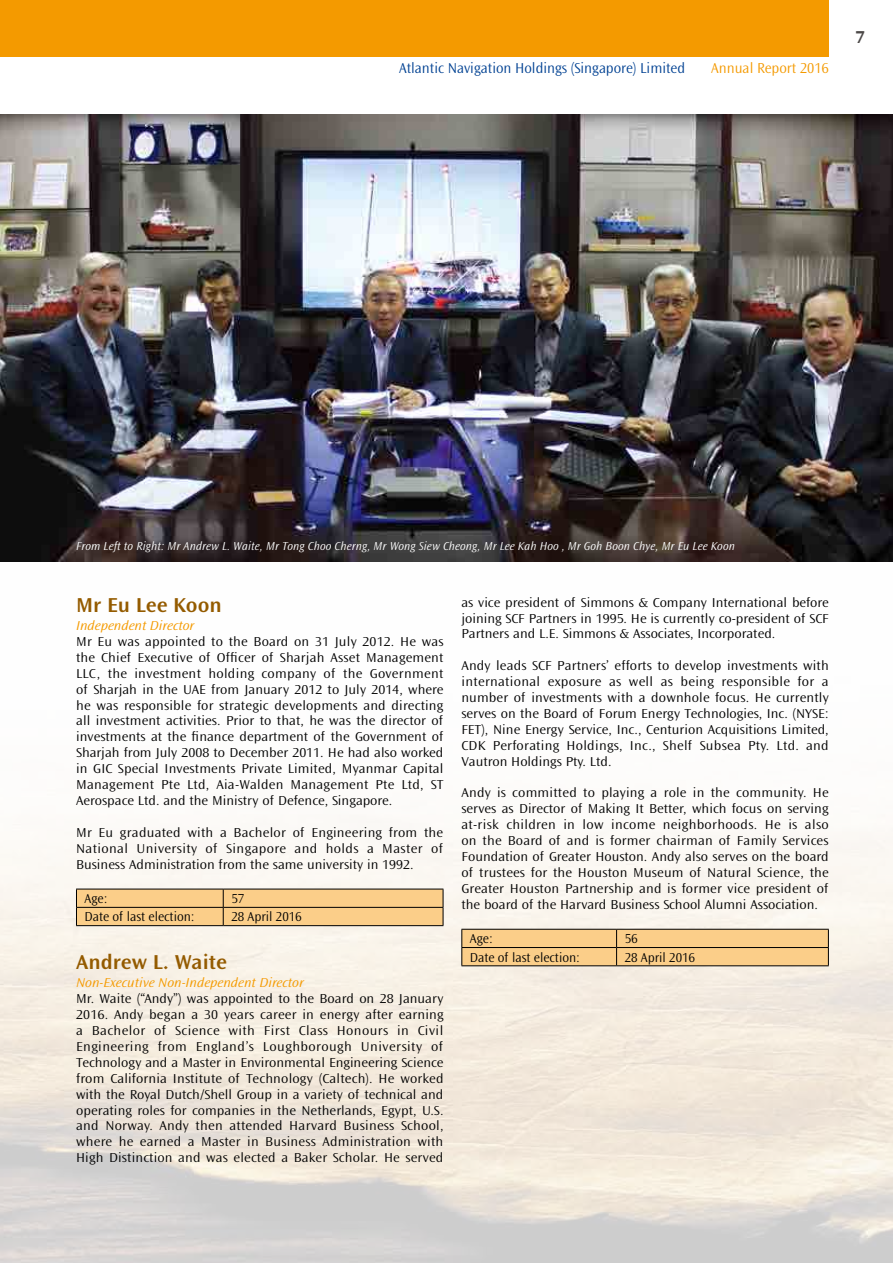
<style>
.page{position:relative;width:893px;height:1263px;background:#fff}
.page>*{position:absolute;margin:0;border:0;box-sizing:border-box;transform-origin:0 0}
.t1{font:600 21px "Ocean Sans Std";color:#945b00;scale:1.08 1}
.t2{font:700 18px "Ocean Sans Std";color:#4c4948}
.t3{font:300 15px "Ocean Sans Std";color:#004192}
.t4{font:300 15px "Ocean Sans Std";color:#f49a00}
.t5{font:300 13.5px/15.9px "Ocean Sans Std";color:#000;text-align:justify;scale:1.08 1}
.t6{font:300 13.5px "Ocean Sans Std";color:#000}
.t7{font:italic 300 13.5px "Ocean Sans Std";color:#f49a00;scale:1.08 1}
.t8{font:italic 300 12px "Ocean Sans Std";letter-spacing:.01em;color:#fff}
</style>
<div class="page">
<img style="left:0;top:561px;width:893px;height:702px">
<div style="left:0;top:0;width:829px;height:57px;background:#f49a00"></div>
<svg style="left:76px;top:889px;width:368px;height:37px;background:#eec382"></svg>
<hr style="left:76px;top:925px;width:147px;height:1px;background:#000">
<hr style="left:223px;top:925px;width:220px;height:1px;background:#000">
<svg style="left:461px;top:929px;width:368px;height:36px;background:#ecc281"></svg>
<hr style="left:461px;top:965px;width:156px;height:1px;background:#000">
<hr style="left:617px;top:965px;width:212px;height:1px;background:#000">
<img style="left:0;top:115px;width:893px;height:446px">
<p class="t3" style="left:399px;top:60px;width:288px">Atlantic Navigation Holdings (Singapore) Limited</p>
<p class="t4" style="left:711px;top:60px;width:119px">Annual Report 2016</p>
<h2 class="t2" style="left:855px;top:27px;width:11px">7</h2>
<p class="t8" style="left:76px;top:539px;width:660px">From Left to Right: Mr Andrew L. Waite, Mr Tong Choo Cherng, Mr Wong Siew Cheong, Mr Lee Kah Hoo , Mr Goh Boon Chye, Mr Eu Lee Koon</p>
<h1 class="t1" style="left:76px;top:593px;width:136px">Mr Eu Lee Koon</h1>
<p class="t7" style="left:76px;top:618px;width:111px">Independent Director</p>
<p class="t5" style="left:76px;top:634px;width:342px">Mr Eu was appointed to the Board on 31 July 2012. He was the Chief Executive of Officer of Sharjah Asset Management LLC, the investment holding company of the Government of Sharjah in the UAE from January 2012 to July 2014, where he was responsible for strategic developments and directing all investment activities. Prior to that, he was the director of investments at the finance department of the Government of Sharjah from July 2008 to December 2011. He had also worked in GIC Special Investments Private Limited, Myanmar Capital Management Pte Ltd, Aia-Walden Management Pte Ltd, ST Aerospace Ltd. and the Ministry of Defence, Singapore.</p>
<p class="t5" style="left:76px;top:824px;width:341px">Mr Eu graduated with a Bachelor of Engineering from the National University of Singapore and holds a Master of Business Administration from the same university in 1992.</p>
<p class="t6" style="left:85px;top:891px;width:24px">Age:</p>
<p class="t6" style="left:231px;top:891px;width:14px">57</p>
<p class="t6" style="left:85px;top:909px;width:112px">Date of last election:</p>
<p class="t6" style="left:231px;top:909px;width:72px">28 April 2016</p>
<h1 class="t1" style="left:76px;top:951px;width:141px">Andrew L. Waite</h1>
<p class="t7" style="left:76px;top:975px;width:212px">Non-Executive Non-Independent Director</p>
<p class="t5" style="left:76px;top:991px;width:342px">Mr. Waite (“Andy”) was appointed to the Board on 28 January 2016. Andy began a 30 years career in energy after earning a Bachelor of Science with First Class Honours in Civil Engineering from England’s Loughborough University of Technology and a Master in Environmental Engineering Science from California Institute of Technology (Caltech). He worked with the Royal Dutch/Shell Group in a variety of technical and operating roles for companies in the Netherlands, Egypt, U.S. and Norway. Andy then attended Harvard Business School, where he earned a Master in Business Administration with High Distinction and was elected a Baker Scholar. He served</p>
<p class="t5" style="left:461px;top:594px;width:342px">as vice president of Simmons &amp; Company International before joining SCF Partners in 1995. He is currently co-president of SCF Partners and L.E. Simmons &amp; Associates, Incorporated.</p>
<p class="t5" style="left:461px;top:658px;width:342px">Andy leads SCF Partners’ efforts to develop investments with international exposure as well as being responsible for a number of investments with a downhole focus. He currently serves on the Board of Forum Energy Technologies, Inc. (NYSE:<br>FET), Nine Energy Service, Inc., Centurion Acquisitions Limited, CDK Perforating Holdings, Inc., Shelf Subsea Pty. Ltd. and Vautron Holdings Pty. Ltd.</p>
<p class="t5" style="left:461px;top:785px;width:342px">Andy is committed to playing a role in the community. He serves as Director of Making It Better, which focus on serving at-risk children in low income neighborhoods. He is also on the Board of and is former chairman of Family Services Foundation of Greater Houston. Andy also serves on the board of trustees for the Houston Museum of Natural Science, the Greater Houston Partnership and is former vice president of the board of the Harvard Business School Alumni Association.</p>
<p class="t6" style="left:470px;top:931px;width:24px">Age:</p>
<p class="t6" style="left:625px;top:931px;width:14px">56</p>
<p class="t6" style="left:470px;top:950px;width:112px">Date of last election:</p>
<p class="t6" style="left:625px;top:950px;width:72px">28 April 2016</p>
</div>
